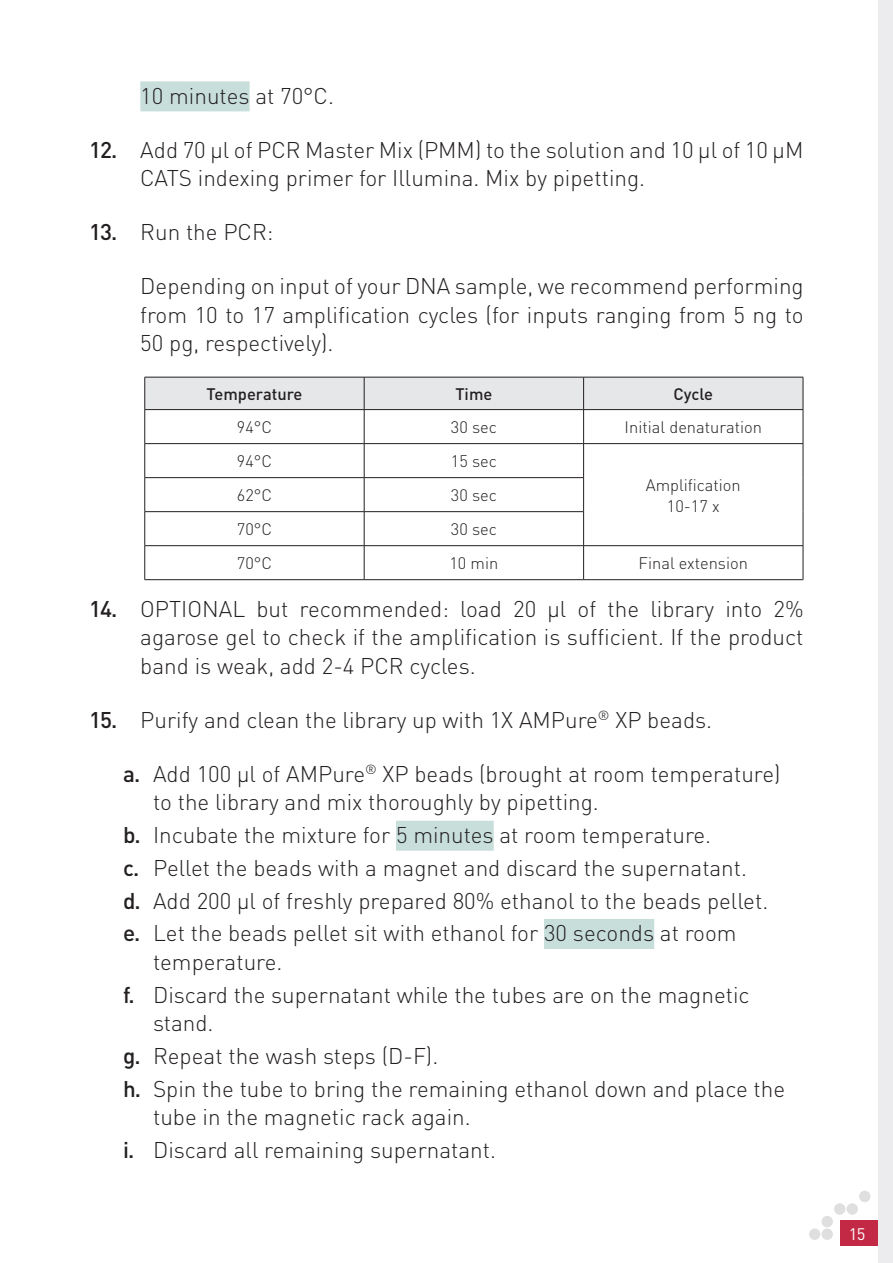
<style>
.page{position:relative;width:893px;height:1263px;background:#fff}
.page>*{position:absolute;margin:0;border:0;box-sizing:border-box;transform-origin:0 0}
.BODY{font:300 22.5px/28.5px "DIN";color:#231f20}
.TAB{font:300 16.5px "DIN";color:#231f20}
.TAB_ENTETE{font:500 16.5px "DIN";color:#231f20}
.t1{font:16.5px "DIN";color:#fff}
.s1{font-weight:500}
</style>
<div class="page">
<div style="left:840px;top:1220px;width:53px;height:26px;background:#c32845"></div>
<div style="left:878px;top:0;width:15px;height:1263px;background:#ececee"></div>
<div style="left:821px;top:1228px;width:12px;height:12px;background:#dfdfdf;border-radius:50%"></div>
<div style="left:809px;top:1228px;width:11px;height:12px;background:#dfdfdf;border-radius:50%"></div>
<div style="left:821px;top:1216px;width:12px;height:11px;background:#dfdfdf;border-radius:50%"></div>
<div style="left:834px;top:1203px;width:11px;height:12px;background:#dfdfdf;border-radius:50%"></div>
<div style="left:847px;top:1203px;width:11px;height:12px;background:#dfdfdf;border-radius:50%"></div>
<div style="left:859px;top:1191px;width:11px;height:11px;background:#dfdfdf;border-radius:50%"></div>
<div style="left:140px;top:81px;width:110px;height:30px;background:#c7deda"></div>
<div style="left:396px;top:821px;width:98px;height:30px;background:#c7deda"></div>
<div style="left:544px;top:919px;width:110px;height:30px;background:#c7deda"></div>
<div style="left:145px;top:378px;width:658px;height:31px;background:#e6e7e9"></div>
<hr style="left:145px;top:377px;width:219px;height:1px;background:#231f20">
<hr style="left:144px;top:377px;width:1px;height:32px;background:#231f20">
<hr style="left:364px;top:377px;width:220px;height:1px;background:#231f20">
<hr style="left:364px;top:377px;width:1px;height:32px;background:#231f20">
<hr style="left:584px;top:377px;width:219px;height:1px;background:#231f20">
<hr style="left:583px;top:377px;width:1px;height:32px;background:#231f20">
<hr style="left:803px;top:377px;width:1px;height:32px;background:#231f20">
<hr style="left:145px;top:409px;width:219px;height:1px;background:#231f20">
<hr style="left:144px;top:410px;width:1px;height:33px;background:#231f20">
<hr style="left:364px;top:409px;width:220px;height:1px;background:#231f20">
<hr style="left:364px;top:410px;width:1px;height:33px;background:#231f20">
<hr style="left:584px;top:409px;width:219px;height:1px;background:#231f20">
<hr style="left:583px;top:410px;width:1px;height:33px;background:#231f20">
<hr style="left:803px;top:410px;width:1px;height:33px;background:#231f20">
<hr style="left:145px;top:443px;width:219px;height:1px;background:#231f20">
<hr style="left:144px;top:444px;width:1px;height:33px;background:#231f20">
<hr style="left:364px;top:443px;width:220px;height:1px;background:#231f20">
<hr style="left:364px;top:444px;width:1px;height:33px;background:#231f20">
<hr style="left:584px;top:443px;width:219px;height:1px;background:#231f20">
<hr style="left:583px;top:444px;width:1px;height:33px;background:#231f20">
<hr style="left:803px;top:444px;width:1px;height:34px;background:#231f20">
<hr style="left:145px;top:477px;width:219px;height:1px;background:#231f20">
<hr style="left:144px;top:478px;width:1px;height:33px;background:#231f20">
<hr style="left:364px;top:477px;width:220px;height:1px;background:#231f20">
<hr style="left:364px;top:478px;width:1px;height:33px;background:#231f20">
<hr style="left:583px;top:478px;width:1px;height:33px;background:#231f20">
<hr style="left:803px;top:478px;width:1px;height:34px;background:#231f20">
<hr style="left:145px;top:511px;width:219px;height:1px;background:#231f20">
<hr style="left:144px;top:512px;width:1px;height:33px;background:#231f20">
<hr style="left:364px;top:511px;width:220px;height:1px;background:#231f20">
<hr style="left:364px;top:512px;width:1px;height:33px;background:#231f20">
<hr style="left:583px;top:512px;width:1px;height:33px;background:#231f20">
<hr style="left:803px;top:512px;width:1px;height:33px;background:#231f20">
<hr style="left:145px;top:545px;width:219px;height:1px;background:#231f20">
<hr style="left:144px;top:546px;width:1px;height:33px;background:#231f20">
<hr style="left:364px;top:545px;width:220px;height:1px;background:#231f20">
<hr style="left:364px;top:546px;width:1px;height:33px;background:#231f20">
<hr style="left:584px;top:545px;width:219px;height:1px;background:#231f20">
<hr style="left:583px;top:546px;width:1px;height:33px;background:#231f20">
<hr style="left:803px;top:546px;width:1px;height:33px;background:#231f20">
<hr style="left:145px;top:579px;width:219px;height:1px;background:#231f20">
<hr style="left:364px;top:579px;width:220px;height:1px;background:#231f20">
<hr style="left:584px;top:579px;width:219px;height:1px;background:#231f20">
<p class="BODY" style="left:140px;top:81px;width:195px">10 minutes at 70°C.</p>
<p class="BODY" style="left:140px;top:135px;width:665px;text-indent:-51px"><span class="s1">12.</span> Add 70 µl of PCR Master Mix (PMM) to the solution and 10 µl of 10 µM<br>CATS indexing primer for Illumina. Mix by pipetting.</p>
<p class="BODY" style="left:89px;top:218px;width:186px"><span class="s1">13.</span> Run the PCR:</p>
<p class="BODY" style="left:140px;top:272px;width:665px;text-align:justify">Depending on input of your DNA sample, we recommend performing from 10 to 17 amplification cycles (for inputs ranging from 5 ng to 50 pg, respectively).</p>
<p class="TAB_ENTETE" style="left:207px;top:384px;width:97px">Temperature</p>
<p class="TAB_ENTETE" style="left:455px;top:384px;width:38px">Time</p>
<p class="TAB_ENTETE" style="left:673px;top:384px;width:41px">Cycle</p>
<p class="TAB" style="left:237px;top:417px;width:37px">94°C</p>
<p class="TAB" style="left:451px;top:417px;width:48px">30 sec</p>
<p class="TAB" style="left:625px;top:417px;width:139px">Initial denaturation</p>
<p class="TAB" style="left:237px;top:451px;width:37px">94°C</p>
<p class="TAB" style="left:451px;top:451px;width:48px">15 sec</p>
<p class="TAB" style="left:646px;top:475px;width:96px">Amplification</p>
<p class="TAB" style="left:667px;top:496px;width:54px">10-17 x</p>
<p class="TAB" style="left:237px;top:485px;width:37px">62°C</p>
<p class="TAB" style="left:451px;top:485px;width:48px">30 sec</p>
<p class="TAB" style="left:237px;top:519px;width:37px">70°C</p>
<p class="TAB" style="left:451px;top:519px;width:48px">30 sec</p>
<p class="TAB" style="left:237px;top:553px;width:37px">70°C</p>
<p class="TAB" style="left:449px;top:553px;width:50px">10 min</p>
<p class="TAB" style="left:639px;top:553px;width:111px">Final extension</p>
<p class="BODY" style="left:140px;top:594px;width:665px;text-align:justify;text-indent:-51px"><span class="s1">14.</span> OPTIONAL but recommended: load 20 µl of the library into 2% agarose gel to check if the amplification is sufficient. If the product band is weak, add 2-4 PCR cycles.</p>
<p class="BODY" style="left:89px;top:705px;width:624px"><span class="s1">15.</span> Purify and clean the library up with 1X AMPure<sup>®</sup> XP beads.</p>
<p class="BODY" style="left:153px;top:759px;width:629px;text-indent:-30px"><span class="s1">a.</span> Add 100 µl of AMPure<sup>®</sup> XP beads (brought at room temperature) to the library and mix thoroughly by pipetting.</p>
<p class="BODY" style="left:123px;top:821px;width:589px"><span class="s1">b.</span> Incubate the mixture for 5 minutes at room temperature.</p>
<p class="BODY" style="left:123px;top:853px;width:625px"><span class="s1">c.</span> Pellet the beads with a magnet and discard the supernatant.</p>
<p class="BODY" style="left:123px;top:886px;width:646px"><span class="s1">d.</span> Add 200 µl of freshly prepared 80% ethanol to the beads pellet.</p>
<p class="BODY" style="left:153px;top:919px;width:585px;text-indent:-30px"><span class="s1">e.</span> Let the beads pellet sit with ethanol for 30 seconds at room temperature.</p>
<p class="BODY" style="left:153px;top:980px;width:598px;text-indent:-30px"><span class="s1">f.</span> Discard the supernatant while the tubes are on the magnetic stand.</p>
<p class="BODY" style="left:123px;top:1041px;width:316px"><span class="s1">g.</span> Repeat the wash steps (D-F).</p>
<p class="BODY" style="left:153px;top:1074px;width:634px;text-indent:-30px"><span class="s1">h.</span> Spin the tube to bring the remaining ethanol down and place the tube in the magnetic rack again.</p>
<p class="BODY" style="left:123px;top:1135px;width:374px"><span class="s1">i.</span> Discard all remaining supernatant.</p>
<p class="t1" style="left:849px;top:1224px;width:18px">15</p>
</div>
